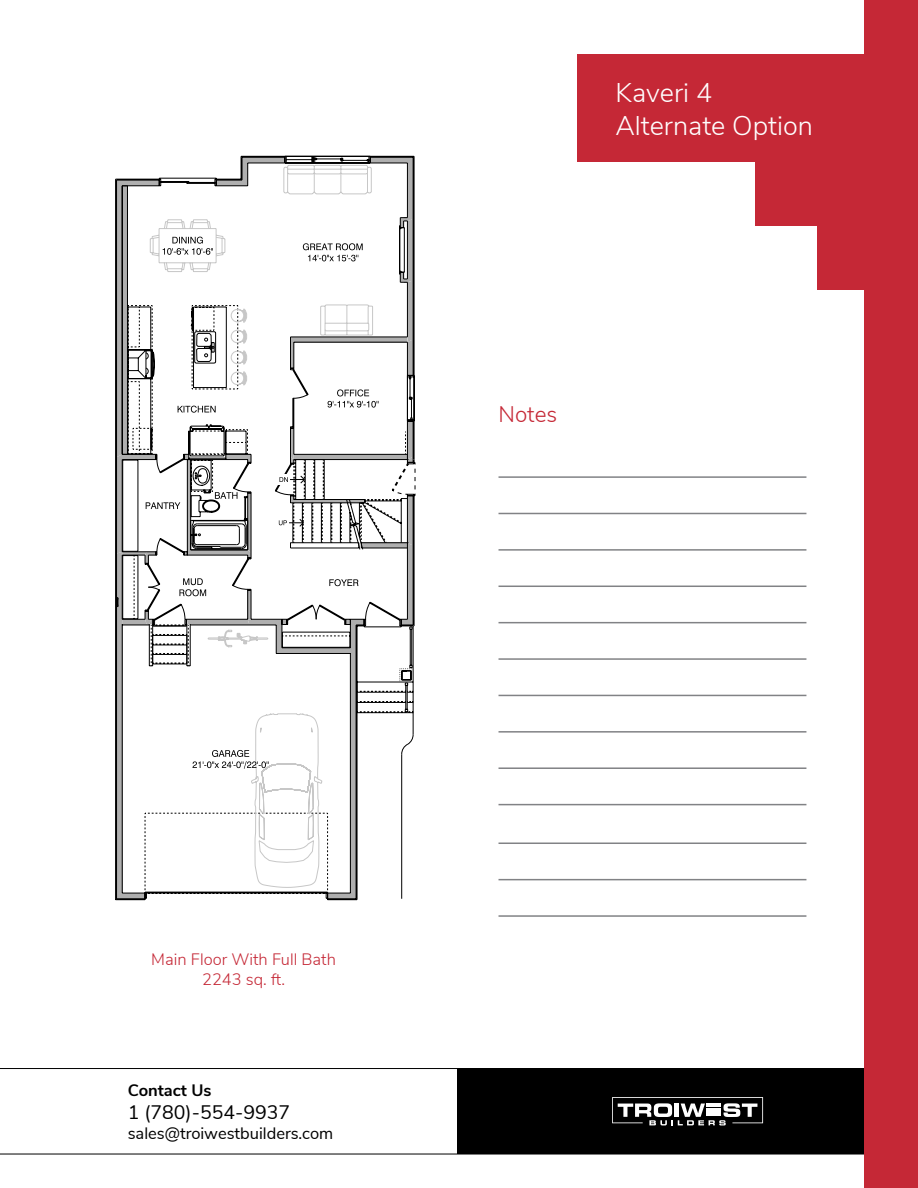
<style>
.page{position:relative;width:918px;height:1188px;background:#fff}
.page>*{position:absolute;margin:0;border:0;box-sizing:border-box;transform-origin:0 0}
.t1{font:300 27px/32.4px "Nunito Sans";color:#fff}
.t2{font:300 22.5px "Nunito Sans";color:#c52836}
.t3{font:19.5px "Nunito Sans";color:#000}
.t4{font:300 16.5px/19.8px "Nunito Sans";color:#c52836;text-align:center}
.t5{font:16.5px "Nunito Sans";color:#000}
.t6{font:700 16.5px "Nunito Sans";color:#000}
</style>
<div class="page">
<svg style="left:0;top:1068px;width:864px;height:86px"></svg>
<div style="left:457px;top:1069px;width:461px;height:85px;background:#000"></div>
<svg style="left:612px;top:1097px;width:151px;height:28px"></svg>
<div style="left:117px;top:705px;width:5px;height:188px;background:#afafaf"></div>
<hr style="left:97px;top:543px;width:1px;height:76px;background:#000">
<hr style="left:97px;top:545px;width:1px;height:81px;background:#000">
<hr style="left:97px;top:496px;width:1px;height:47px;background:#000">
<hr style="left:97px;top:625px;width:1px;height:41px;background:#000">
<hr style="left:122px;top:705px;width:1px;height:188px;background:#000">
<hr style="left:116px;top:705px;width:1px;height:194px;background:#000">
<hr style="left:115px;top:705px;width:1px;height:195px;background:#000">
<svg style="left:116px;top:893px;width:28px;height:7px"></svg>
<hr style="left:115px;top:553px;width:1px;height:69px;background:#000">
<hr style="left:115px;top:457px;width:1px;height:96px;background:#000">
<hr style="left:115px;top:179px;width:1px;height:278px;background:#000">
<hr style="left:115px;top:622px;width:1px;height:83px;background:#000">
<svg style="left:144px;top:462px;width:272px;height:438px"></svg>
<hr style="left:413px;top:626px;width:1px;height:109px;background:#000">
<hr style="left:357px;top:712px;width:56px;height:1px;background:#000">
<hr style="left:401px;top:754px;width:1px;height:145px;background:#000">
<svg style="left:401px;top:734px;width:13px;height:21px"></svg>
<svg style="left:150px;top:712px;width:223px;height:176px"></svg>
<svg style="left:193px;top:750px;width:76px;height:19px"></svg>
<svg style="left:116px;top:156px;width:299px;height:556px"></svg>
<div style="left:577px;top:54px;width:309px;height:107px;background:#c52836"></div>
<div style="left:755px;top:118px;width:131px;height:107px;background:#c52836"></div>
<div style="left:818px;top:182px;width:68px;height:107px;background:#c52836"></div>
<div style="left:864px;top:0;width:54px;height:1188px;background:#c52836"></div>
<hr style="left:499px;top:476px;width:307px;height:2px;background:#818285">
<hr style="left:499px;top:549px;width:307px;height:2px;background:#818285">
<hr style="left:499px;top:622px;width:307px;height:1px;background:#818285">
<hr style="left:499px;top:695px;width:307px;height:1px;background:#818285">
<hr style="left:499px;top:767px;width:307px;height:2px;background:#818285">
<hr style="left:499px;top:879px;width:307px;height:1px;background:#818285">
<hr style="left:499px;top:513px;width:307px;height:1px;background:#818285">
<hr style="left:499px;top:586px;width:307px;height:1px;background:#818285">
<hr style="left:499px;top:658px;width:307px;height:2px;background:#818285">
<hr style="left:499px;top:731px;width:307px;height:2px;background:#818285">
<hr style="left:499px;top:843px;width:307px;height:1px;background:#818285">
<hr style="left:499px;top:804px;width:307px;height:1px;background:#818285">
<hr style="left:499px;top:915px;width:307px;height:2px;background:#818285">
<div style="left:223px;top:480px;width:8px;height:8px;background:#fff"></div>
<h1 class="t1" style="left:615px;top:75px;width:199px">Kaveri 4<br>Alternate Option</h1>
<h2 class="t2" style="left:499px;top:398px;width:60px">Notes</h2>
<p class="t4" style="left:151px;top:948px;width:186px">Main Floor With Full Bath<br>2243 sq. ft.</p>
<p class="t6" style="left:128px;top:1078px;width:85px">Contact Us</p>
<p class="t3" style="left:128px;top:1098px;width:164px">1 (780)-554-9937</p>
<p class="t5" style="left:128px;top:1121px;width:207px">sales@troiwestbuilders.com</p>
</div>
